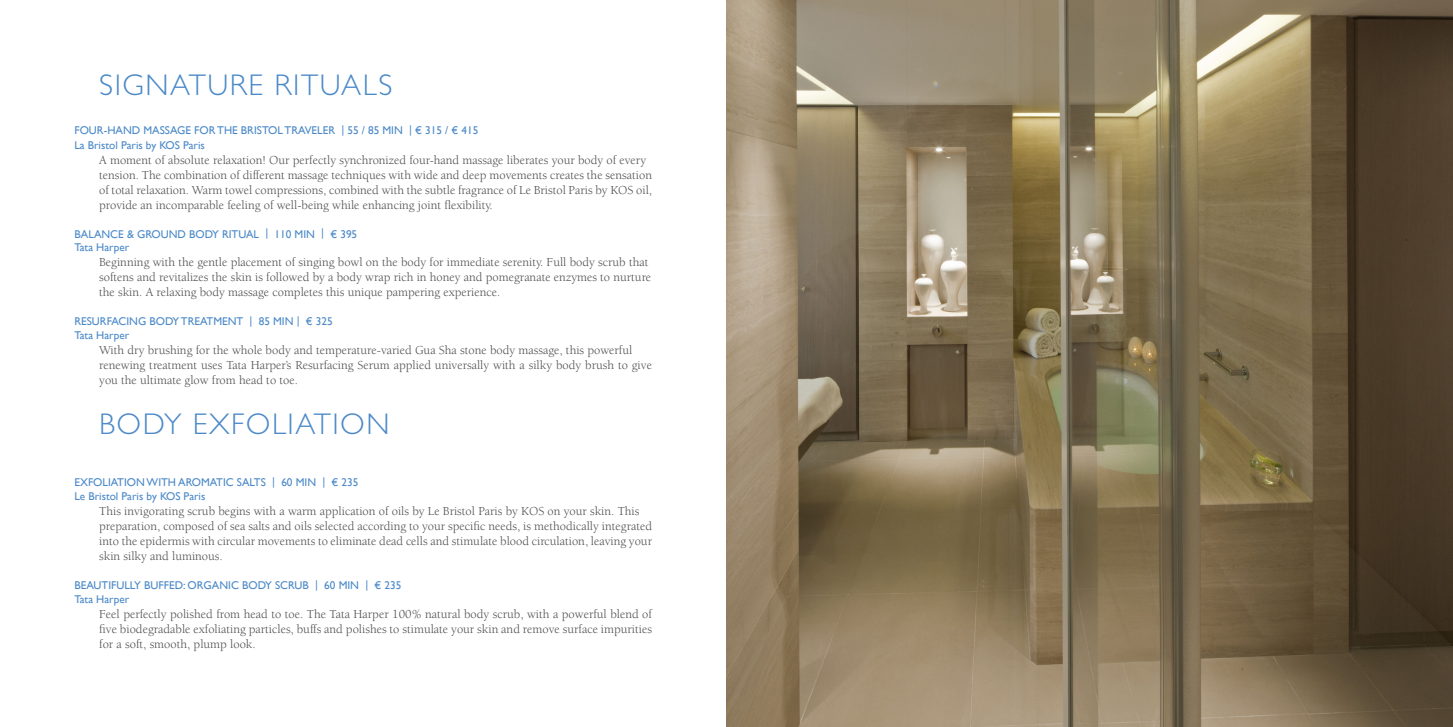
<style>
.page{position:relative;width:1453px;height:727px;background:#fff}
.page>*{position:absolute;margin:0;border:0;box-sizing:border-box;transform-origin:0 0}
.t1{font:300 30px "Gill Sans Std";letter-spacing:.05em;color:#4b89c8}
.t2{font:12.5px/15px "Berkeley Std";color:#4b4c4d}
.t3{font:11.25px "Gill Sans";color:#4b89c8}
</style>
<div class="page">
<img style="left:726px;top:0;width:727px;height:726px">
<p class="t1" style="left:99px;top:68px;width:295px">SIGNATURE RITUALS</p>
<p class="t3" style="left:74px;top:123px;width:405px">FOUR-HAND MASSAGE FOR THE BRISTOL TRAVELER | 55 / 85 MIN | € 315 / € 415</p>
<p class="t3" style="left:74px;top:138px;width:132px">La Bristol Paris by KOS Paris</p>
<p class="t2" style="left:99px;top:152px;width:548px">A moment of absolute relaxation! Our perfectly synchronized four-hand massage liberates your body of every</p>
<p class="t2" style="left:99px;top:167px;width:554px">tension. The combination of different massage techniques with wide and deep movements creates the sensation</p>
<p class="t2" style="left:99px;top:182px;width:554px">of total relaxation. Warm towel compressions, combined with the subtle fragrance of Le Bristol Paris by KOS oil,</p>
<p class="t2" style="left:99px;top:197px;width:395px">provide an incomparable feeling of well-being while enhancing joint flexibility.</p>
<p class="t3" style="left:74px;top:227px;width:284px">BALANCE &amp; GROUND BODY RITUAL | 110 MIN | € 395</p>
<p class="t3" style="left:74px;top:241px;width:56px">Tata Harper</p>
<p class="t2" style="left:99px;top:255px;width:551px">Beginning with the gentle placement of singing bowl on the body for immediate serenity. Full body scrub that</p>
<p class="t2" style="left:99px;top:270px;width:553px">softens and revitalizes the skin is followed by a body wrap rich in honey and pomegranate enzymes to nurture</p>
<p class="t2" style="left:99px;top:285px;width:403px">the skin. A relaxing body massage completes this unique pampering experience.</p>
<p class="t3" style="left:74px;top:315px;width:260px">RESURFACING BODY TREATMENT | 85 MIN | € 325</p>
<p class="t3" style="left:74px;top:328px;width:56px">Tata Harper</p>
<p class="t2" style="left:99px;top:342px;width:535px">With dry brushing for the whole body and temperature-varied Gua Sha stone body massage, this powerful</p>
<p class="t2" style="left:99px;top:357px;width:554px">renewing treatment uses Tata Harper’s Resurfacing Serum applied universally with a silky body brush to give you the ultimate glow from head to toe.</p>
<p class="t1" style="left:99px;top:407px;width:292px">BODY EXFOLIATION</p>
<p class="t3" style="left:74px;top:476px;width:285px">EXFOLIATION WITH AROMATIC SALTS | 60 MIN | € 235</p>
<p class="t3" style="left:74px;top:489px;width:132px">Le Bristol Paris by KOS Paris</p>
<p class="t2" style="left:99px;top:504px;width:542px">This invigorating scrub begins with a warm application of oils by Le Bristol Paris by KOS on your skin. This</p>
<p class="t2" style="left:99px;top:519px;width:554px">preparation, composed of sea salts and oils selected according to your specific needs, is methodically integrated</p>
<p class="t2" style="left:99px;top:534px;width:554px">into the epidermis with circular movements to eliminate dead cells and stimulate blood circulation, leaving your</p>
<p class="t2" style="left:99px;top:549px;width:125px">skin silky and luminous.</p>
<p class="t3" style="left:74px;top:578px;width:328px">BEAUTIFULLY BUFFED: ORGANIC BODY SCRUB | 60 MIN | € 235</p>
<p class="t3" style="left:74px;top:592px;width:56px">Tata Harper</p>
<p class="t2" style="left:99px;top:606px;width:554px;text-align:justify">Feel perfectly polished from head to toe. The Tata Harper 100% natural body scrub, with a powerful blend of five biodegradable exfoliating particles, buffs and polishes to stimulate your skin and remove surface impurities for a soft, smooth, plump look.</p>
</div>
